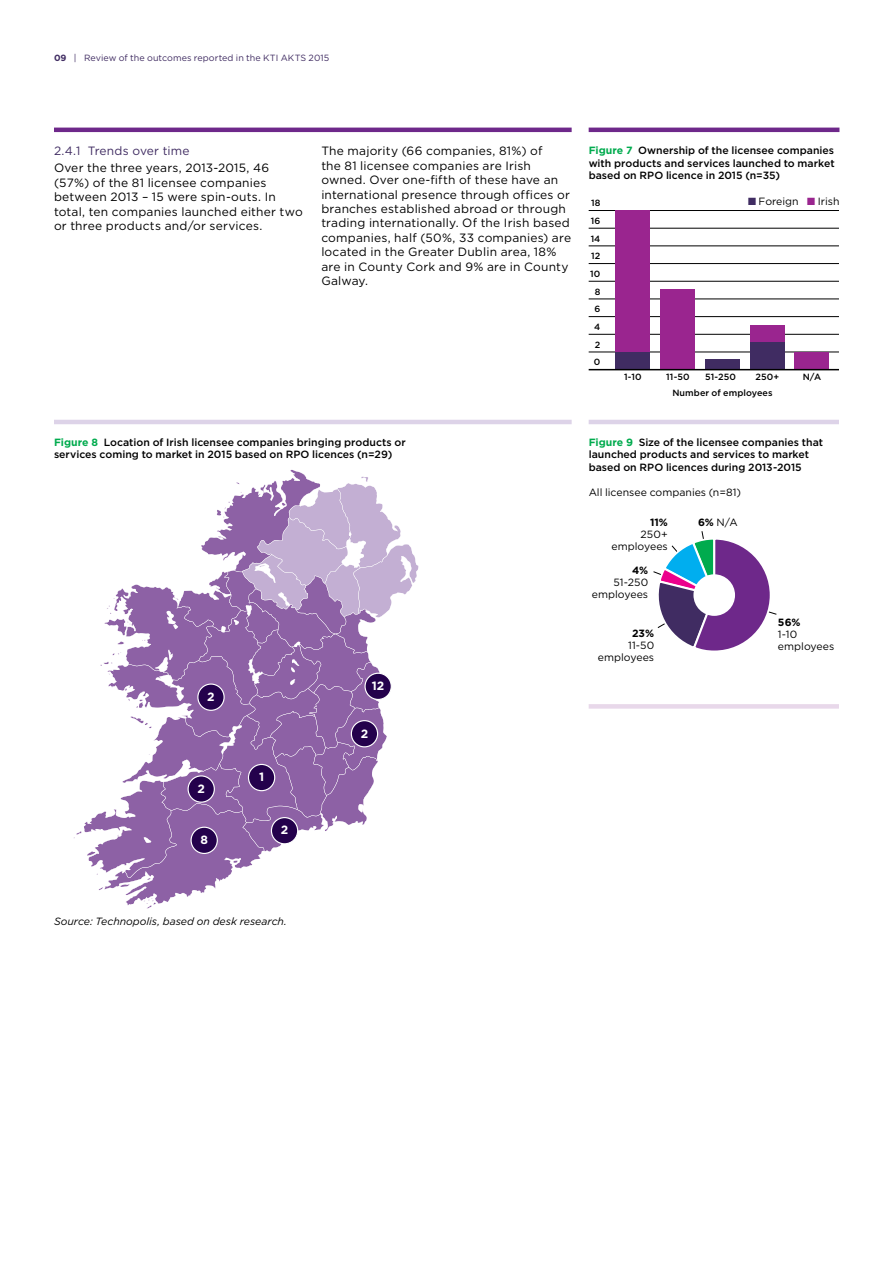
<style>
.page{position:relative;width:893px;height:1263px;background:#fff}
.page>*{position:absolute;margin:0;border:0;box-sizing:border-box;transform-origin:0 0}
.t1{font:12px/14.4px "Gotham HTF";letter-spacing:.015em;color:#000}
.t2{font:12px "Gotham HTF";letter-spacing:.015em;color:#402c62}
.t3{font:700 12px "Gotham HTF";color:#fff}
.t4{font:500 10.5px/12.6px "Gotham HTF";color:#000}
.t5{font:10.5px/12px "Gotham HTF";color:#000;text-align:right}
.t6{font:italic 10.5px "Gotham HTF";color:#000}
.t7{font:700 10.5px "Gotham HTF";color:#000}
.t8{font:500 9px/15.6px "Gotham HTF";letter-spacing:.01em;color:#000;text-align:center}
.t9{font:9px "Gotham HTF";letter-spacing:.005em;color:#402c62}
.s1{font-weight:700}
.s2{font-weight:700;color:#00ab4e}
.s3{color:#402c62}
.s4{color:#9a258f}
</style>
<div class="page">
<hr style="left:54px;top:128px;width:518px;height:4px;background:#6e288a">
<hr style="left:589px;top:128px;width:250px;height:4px;background:#6e288a">
<hr style="left:589px;top:352px;width:250px;height:1px;background:#000">
<hr style="left:589px;top:334px;width:250px;height:1px;background:#000">
<hr style="left:589px;top:316px;width:250px;height:1px;background:#000">
<hr style="left:589px;top:299px;width:250px;height:1px;background:#000">
<hr style="left:589px;top:281px;width:250px;height:1px;background:#000">
<hr style="left:589px;top:263px;width:250px;height:1px;background:#000">
<hr style="left:589px;top:246px;width:250px;height:1px;background:#000">
<hr style="left:589px;top:210px;width:250px;height:1px;background:#000">
<hr style="left:589px;top:228px;width:250px;height:1px;background:#000">
<div style="left:616px;top:211px;width:34px;height:142px;background:#9a258f"></div>
<div style="left:616px;top:352px;width:34px;height:18px;background:#402c62"></div>
<div style="left:661px;top:289px;width:34px;height:81px;background:#9a258f"></div>
<div style="left:705px;top:360px;width:34px;height:10px;background:#402c62"></div>
<div style="left:750px;top:325px;width:34px;height:28px;background:#9a258f"></div>
<div style="left:750px;top:342px;width:34px;height:28px;background:#402c62"></div>
<div style="left:795px;top:352px;width:34px;height:18px;background:#9a258f"></div>
<hr style="left:589px;top:369px;width:250px;height:1px;background:#000">
<svg style="left:74px;top:469px;width:345px;height:440px"></svg>
<div style="left:365px;top:673px;width:26px;height:26px;background:#24014c;border-radius:50%"></div>
<div style="left:364px;top:673px;width:28px;height:27px;border:1px solid #fff;border-radius:50%"></div>
<div style="left:351px;top:721px;width:27px;height:26px;background:#24014c;border-radius:50%"></div>
<div style="left:351px;top:720px;width:27px;height:27px;border:1px solid #fff;border-radius:50%"></div>
<div style="left:191px;top:827px;width:26px;height:26px;background:#24014c;border-radius:50%"></div>
<div style="left:190px;top:827px;width:28px;height:27px;border:1px solid #fff;border-radius:50%"></div>
<div style="left:271px;top:818px;width:27px;height:26px;background:#24014c;border-radius:50%"></div>
<div style="left:271px;top:817px;width:27px;height:27px;border:1px solid #fff;border-radius:50%"></div>
<div style="left:248px;top:764px;width:27px;height:27px;background:#24014c;border-radius:50%"></div>
<div style="left:248px;top:764px;width:27px;height:27px;border:1px solid #fff;border-radius:50%"></div>
<div style="left:188px;top:776px;width:26px;height:26px;background:#24014c;border-radius:50%"></div>
<div style="left:188px;top:775px;width:27px;height:28px;border:1px solid #fff;border-radius:50%"></div>
<div style="left:198px;top:684px;width:26px;height:26px;background:#24014c;border-radius:50%"></div>
<div style="left:197px;top:683px;width:28px;height:28px;border:1px solid #fff;border-radius:50%"></div>
<hr style="left:54px;top:420px;width:518px;height:4px;background:#ddd3e8">
<hr style="left:589px;top:420px;width:250px;height:4px;background:#ddd3e8">
<div style="left:589px;top:704px;width:250px;height:5px;background:#e8d8ea"></div>
<svg style="left:653px;top:531px;width:124px;height:120px"></svg>
<div style="left:693px;top:574px;width:42px;height:42px;background:#fff;border-radius:50%"></div>
<p class="t9" style="left:54px;top:53px;width:277px"><span class="s1">09</span> | Review of the outcomes reported in the KTI AKTS 2015</p>
<p class="t2" style="left:54px;top:144px;width:137px">2.4.1 Trends over time</p>
<p class="t1" style="left:54px;top:161px;width:250px">Over the three years, 2013-2015, 46 (57%) of the 81 licensee companies between 2013 – 15 were spin-outs. In total, ten companies launched either two or three products and/or services.</p>
<p class="t1" style="left:321px;top:144px;width:251px">The majority (66 companies, 81%) of<br>the 81 licensee companies are Irish owned. Over one-fifth of these have an international presence through offices or branches established abroad or through trading internationally. Of the Irish based companies, half (50%, 33 companies) are located in the Greater Dublin area, 18% are in County Cork and 9% are in County Galway.</p>
<p class="t4" style="left:589px;top:144px;width:247px;text-align:justify"><span class="s2">Figure 7</span> Ownership of the licensee companies with products and services launched to market based on RPO licence in 2015 (n=35)</p>
<p class="t5" style="left:748px;top:195px;width:93px"><span class="s3">■</span> Foreign <span class="s4">■</span> Irish</p>
<p class="t8" style="left:591px;top:194px;width:11px;line-height:17.7px;text-align:left">18<br>16</p>
<p class="t8" style="left:591px;top:230px;width:11px">14</p>
<p class="t8" style="left:591px;top:248px;width:11px">12</p>
<p class="t8" style="left:590px;top:266px;width:12px">10</p>
<p class="t8" style="left:595px;top:283px;width:7px">8</p>
<p class="t8" style="left:594px;top:301px;width:7px">6</p>
<p class="t8" style="left:594px;top:319px;width:8px">4</p>
<p class="t8" style="left:595px;top:337px;width:7px">2</p>
<p class="t8" style="left:594px;top:354px;width:8px">0</p>
<p class="t8" style="left:755px;top:369px;width:25px">250+</p>
<p class="t8" style="left:803px;top:369px;width:20px">N/A</p>
<p class="t8" style="left:624px;top:369px;width:19px">1-10</p>
<p class="t8" style="left:666px;top:369px;width:25px">11-50</p>
<p class="t8" style="left:672px;top:369px;width:102px">51-250<br>Number of employees</p>
<p class="t4" style="left:54px;top:435px;width:353px"><span class="s2">Figure 8</span> Location of Irish licensee companies bringing products or services coming to market in 2015 based on RPO licences (n=29)</p>
<p class="t3" style="left:207px;top:690px;width:9px">2</p>
<p class="t3" style="left:197px;top:782px;width:9px">2</p>
<p class="t3" style="left:200px;top:833px;width:9px">8</p>
<p class="t3" style="left:259px;top:770px;width:7px">1</p>
<p class="t3" style="left:281px;top:823px;width:9px">2</p>
<p class="t6" style="left:54px;top:915px;width:234px">Source: Technopolis, based on desk research.</p>
<p class="t3" style="left:372px;top:679px;width:14px">12</p>
<p class="t3" style="left:361px;top:726px;width:9px">2</p>
<p class="t4" style="left:589px;top:435px;width:236px"><span class="s2">Figure 9</span> Size of the licensee companies that launched products and services to market based on RPO licences during 2013-2015</p>
<p class="t5" style="left:589px;top:486px;width:154px">All licensee companies (n=81)</p>
<p class="t7" style="left:650px;top:516px;width:19px">11%</p>
<p class="t5" style="left:612px;top:528px;width:58px">250+ employees</p>
<p class="t7" style="left:632px;top:564px;width:18px">4%</p>
<p class="t5" style="left:592px;top:576px;width:58px">51-250 employees</p>
<p class="t7" style="left:632px;top:627px;width:24px">23%</p>
<p class="t5" style="left:598px;top:639px;width:58px">11-50 employees</p>
<p class="t5" style="left:698px;top:516px;width:41px"><span class="s1">6%</span> N/A</p>
<p class="t7" style="left:778px;top:616px;width:24px">56%</p>
<p class="t5" style="left:778px;top:628px;width:58px;text-align:left">1-10 employees</p>
</div>
